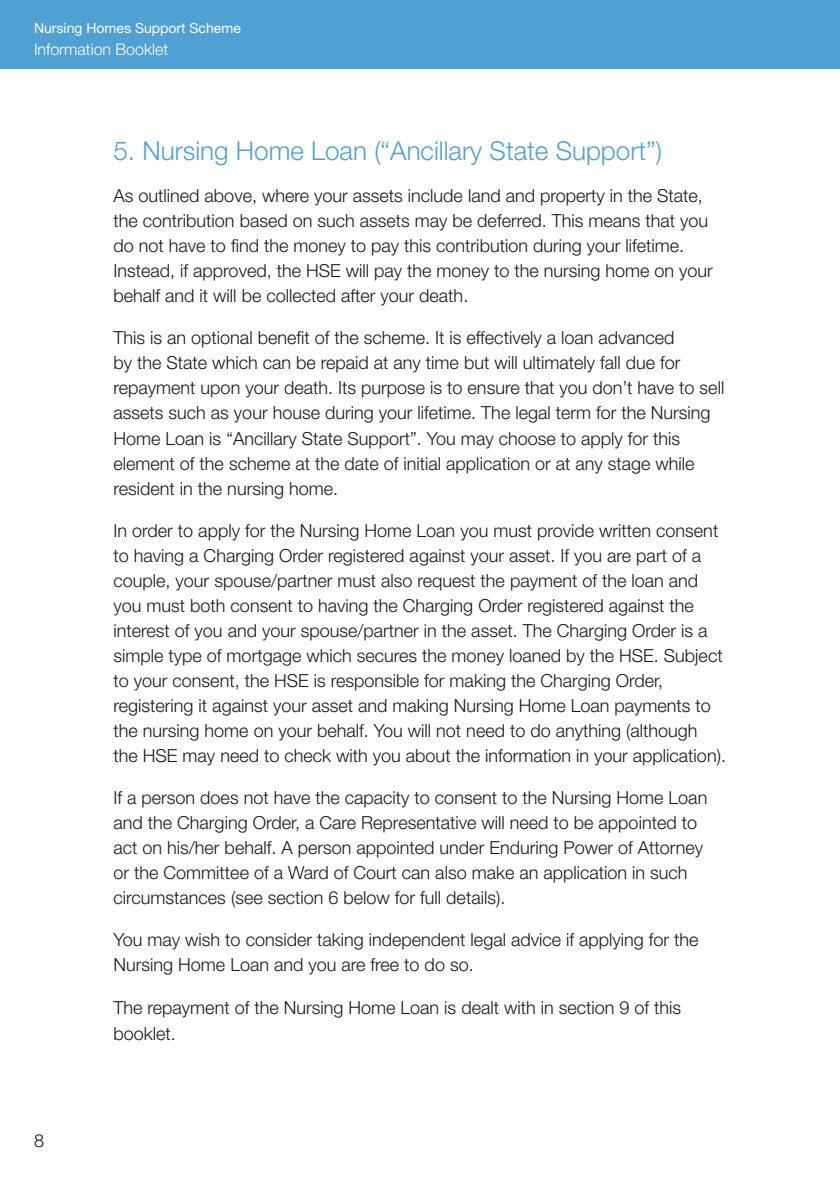
<style>
.page{position:relative;width:840px;height:1191px;background:#fff}
.page>*{position:absolute;margin:0;border:0;box-sizing:border-box;transform-origin:0 0}
.t1{font:300 26px "Helvetica Neue LT Std";color:#50a0d4}
.t2{font:300 18px/25px "Helvetica Neue LT Std";color:#1a171c}
.t3{font:300 16px "Helvetica Neue LT Std";color:#fff}
.t4{font:14px "Helvetica Neue LT Std";color:#fff}
</style>
<div class="page">
<div style="left:0;top:0;width:839px;height:68px;background:#50a0d4"></div>
<p class="t4" style="left:34px;top:19px;width:208px">Nursing Homes Support Scheme</p>
<p class="t3" style="left:34px;top:39px;width:135px">Information Booklet</p>
<p class="t2" style="left:34px;top:1127px;width:12px">8</p>
<h1 class="t1" style="left:113px;top:135px;width:550px">5. Nursing Home Loan (“Ancillary State Support”)</h1>
<p class="t2" style="left:113px;top:183px;width:600px">As outlined above, where your assets include land and property in the State, the contribution based on such assets may be deferred. This means that you do not have to find the money to pay this contribution during your lifetime.<br>Instead, if approved, the HSE will pay the money to the nursing home on your behalf and it will be collected after your death.</p>
<p class="t2" style="left:113px;top:325px;width:612px">This is an optional benefit of the scheme. It is effectively a loan advanced<br>by the State which can be repaid at any time but will ultimately fall due for repayment upon your death. Its purpose is to ensure that you don’t have to sell assets such as your house during your lifetime. The legal term for the Nursing Home Loan is “Ancillary State Support”. You may choose to apply for this element of the scheme at the date of initial application or at any stage while resident in the nursing home.</p>
<p class="t2" style="left:113px;top:517px;width:613px">In order to apply for the Nursing Home Loan you must provide written consent to having a Charging Order registered against your asset. If you are part of a couple, your spouse/partner must also request the payment of the loan and you must both consent to having the Charging Order registered against the interest of you and your spouse/partner in the asset. The Charging Order is a simple type of mortgage which secures the money loaned by the HSE. Subject to your consent, the HSE is responsible for making the Charging Order, registering it against your asset and making Nursing Home Loan payments to the nursing home on your behalf. You will not need to do anything (although the HSE may need to check with you about the information in your application).</p>
<p class="t2" style="left:113px;top:784px;width:595px">If a person does not have the capacity to consent to the Nursing Home Loan and the Charging Order, a Care Representative will need to be appointed to act on his/her behalf. A person appointed under Enduring Power of Attorney or the Committee of a Ward of Court can also make an application in such circumstances (see section 6 below for full details).</p>
<p class="t2" style="left:113px;top:926px;width:586px">You may wish to consider taking independent legal advice if applying for the<br>Nursing Home Loan and you are free to do so.</p>
<p class="t2" style="left:113px;top:994px;width:569px;line-height:26px">The repayment of the Nursing Home Loan is dealt with in section 9 of this booklet.</p>
</div>
